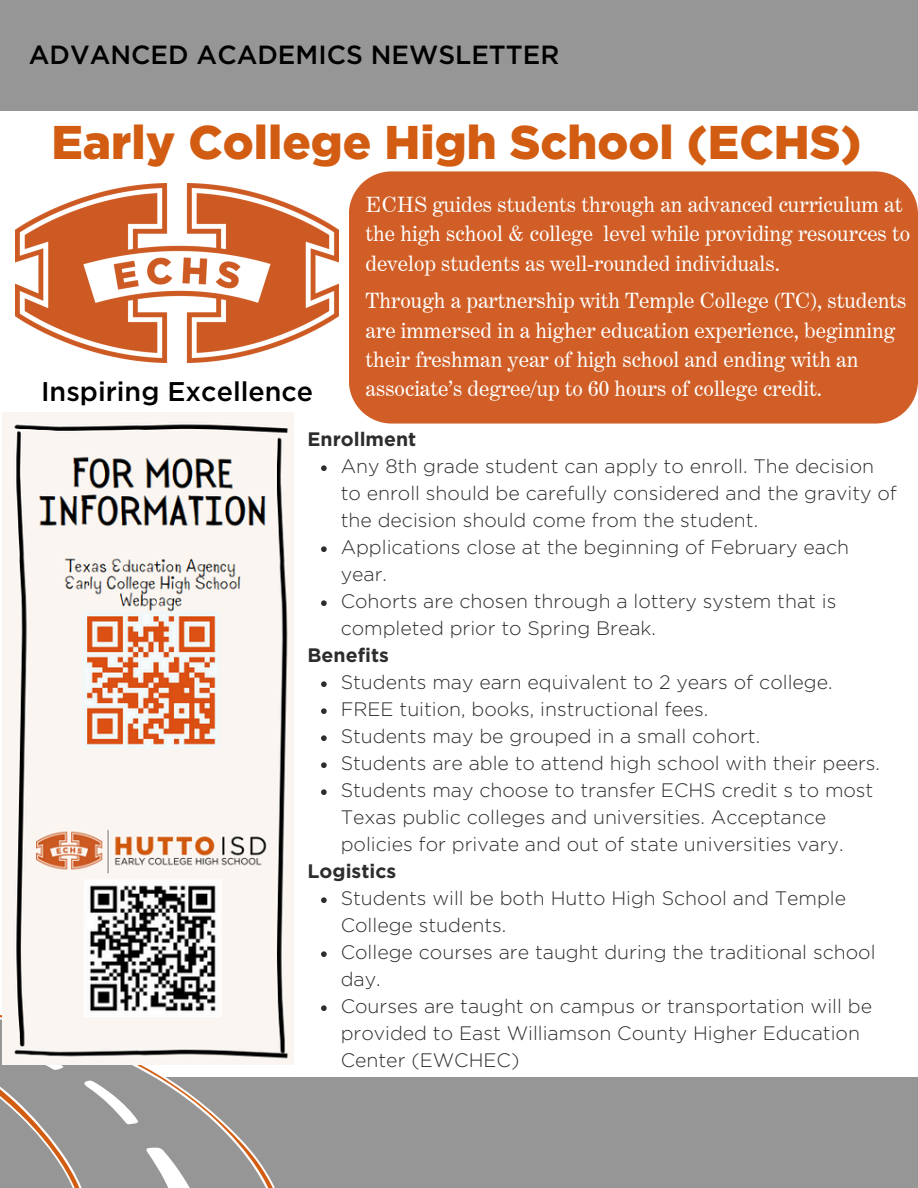
<style>
.page{position:relative;width:918px;height:1188px;background:#fff}
.page>*{position:absolute;margin:0;border:0;box-sizing:border-box;transform-origin:0 0}
.t1{font:900 47.25px "Gotham";color:#d25d12}
.t2{font:500 27px "Gotham";color:#000}
.t3{font:500 26.25px "Gotham";color:#000}
.t4{font:21.15px/29.4px "Century Expanded BT";color:#fff}
.t5{font:300 19.5px/27px "Gotham";color:#2d2d2d}
.t6{font:700 19.5px "Gotham";color:#2d2d2d}
</style>
<div class="page">
<div style="left:0;top:1077px;width:918px;height:111px;background:#969696"></div>
<svg style="left:0;top:1015px;width:275px;height:173px"></svg>
<svg style="left:0;top:1025px;width:192px;height:163px"></svg>
<div style="left:0;top:0;width:918px;height:111px;background:#969696"></div>
<img style="left:16px;top:184px;width:323px;height:178px">
<div style="left:349px;top:171px;width:569px;height:253px;background:#d05e26"></div>
<img style="left:2px;top:412px;width:292px;height:653px">
<svg style="left:321px;top:465px;width:6px;height:6px"></svg>
<svg style="left:321px;top:546px;width:6px;height:6px"></svg>
<svg style="left:321px;top:600px;width:6px;height:6px"></svg>
<svg style="left:321px;top:681px;width:6px;height:6px"></svg>
<svg style="left:321px;top:708px;width:6px;height:6px"></svg>
<svg style="left:321px;top:735px;width:6px;height:6px"></svg>
<svg style="left:321px;top:762px;width:6px;height:6px"></svg>
<svg style="left:321px;top:789px;width:6px;height:6px"></svg>
<svg style="left:321px;top:897px;width:6px;height:6px"></svg>
<svg style="left:321px;top:951px;width:6px;height:6px"></svg>
<svg style="left:321px;top:1005px;width:6px;height:6px"></svg>
<h2 class="t3" style="left:29px;top:39px;width:532px">ADVANCED ACADEMICS NEWSLETTER</h2>
<h1 class="t1" style="left:51px;top:114px;width:812px">Early College High School (ECHS)</h1>
<p class="t2" style="left:41px;top:375px;width:274px">Inspiring Excellence</p>
<h4 class="t4" style="left:366px;top:189px;width:546px">ECHS guides students through an advanced curriculum at the high school &amp; college level while providing resources to develop students as well-rounded individuals.</h4>
<p class="t4" style="left:366px;top:286px;width:542px">Through a partnership with Temple College (TC), students are immersed in a higher education experience, beginning their freshman year of high school and ending with an associate’s degree/up to 60 hours of college credit.</p>
<p class="t6" style="left:308px;top:428px;width:110px">Enrollment</p>
<p class="t5" style="left:341px;top:453px;width:558px">Any 8th grade student can apply to enroll. The decision to enroll should be carefully considered and the gravity of the decision should come from the student.</p>
<p class="t5" style="left:341px;top:534px;width:510px">Applications close at the beginning of February each year.</p>
<h3 class="t5" style="left:341px;top:588px;width:497px">Cohorts are chosen through a lottery system that is completed prior to Spring Break.</h3>
<p class="t6" style="left:308px;top:644px;width:83px">Benefits</p>
<h4 class="t5" style="left:341px;top:669px;width:493px">Students may earn equivalent to 2 years of college.</h4>
<p class="t5" style="left:341px;top:696px;width:369px">FREE tuition, books, instructional fees.</p>
<p class="t5" style="left:341px;top:723px;width:421px">Students may be grouped in a small cohort.</p>
<p class="t5" style="left:341px;top:750px;width:541px">Students are able to attend high school with their peers.</p>
<h4 class="t5" style="left:341px;top:777px;width:534px">Students may choose to transfer ECHS credit s to most<br>Texas public colleges and universities. Acceptance policies for private and out of state universities vary.</h4>
<p class="t6" style="left:308px;top:860px;width:90px">Logistics</p>
<p class="t5" style="left:341px;top:885px;width:507px">Students will be both Hutto High School and Temple<br>College students.</p>
<p class="t5" style="left:341px;top:939px;width:536px">College courses are taught during the traditional school day.</p>
<p class="t5" style="left:341px;top:993px;width:533px">Courses are taught on campus or transportation will be provided to East Williamson County Higher Education<br>Center (EWCHEC)</p>
</div>
